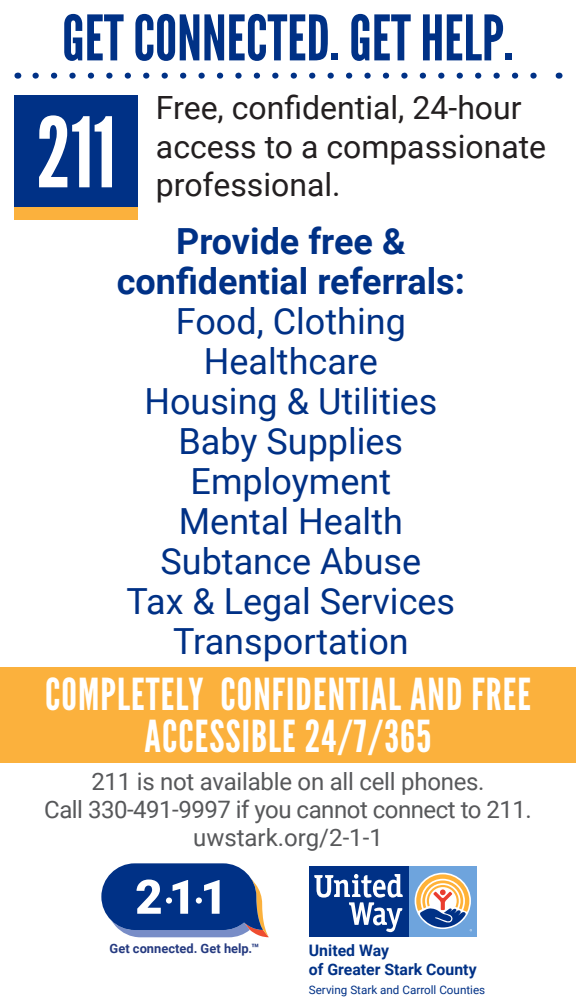
<style>
.page{position:relative;width:576px;height:1008px;background:#fff}
.page>*{position:absolute;margin:0;border:0;box-sizing:border-box;transform-origin:0 0}
.t1{font:96.8px "League Gothic";color:#fff}
.t2{font:62.8px "League Gothic";color:#003186}
.t3{font:44px/42px "League Gothic";letter-spacing:.025em;color:#fff;text-align:center}
.t4{font:36px "Roboto";color:#003186}
.t5{font:700 36px/40px "Roboto";color:#003186;text-align:center}
.t6{font:32px/38.4px "Roboto";color:#231f20}
.t7{font:24px/28px "Roboto";letter-spacing:-.01em;color:#57585a;text-align:center}
.t8{font:700 16px/19.2px "Roboto";color:#003186}
.t9{font:700 12.8px "Roboto";color:#253a80}
.t10{font:11.6px "Roboto";color:#003186}
</style>
<div class="page">
<div style="left:14px;top:95px;width:124px;height:125px;background:#003186"></div>
<div style="left:14px;top:207px;width:124px;height:13px;background:#fbb13d"></div>
<svg style="left:35px;top:73px;width:502px;height:6px"></svg>
<div style="left:0;top:667px;width:576px;height:96px;background:#fbb13d"></div>
<svg style="left:101px;top:863px;width:168px;height:74px"></svg>
<div style="left:166px;top:897px;width:6px;height:7px;background:#fff;border-radius:3px"></div>
<div style="left:196px;top:897px;width:6px;height:7px;background:#fff;border-radius:3px"></div>
<div style="left:409px;top:866px;width:68px;height:71px;background:#6ea4dd"></div>
<div style="left:309px;top:866px;width:100px;height:71px;background:#003186"></div>
<svg style="left:314px;top:874px;width:89px;height:58px"></svg>
<svg style="left:416px;top:874px;width:56px;height:57px"></svg>
<p class="t2" style="left:62px;top:1px;width:453px">GET CONNECTED. GET HELP.</p>
<p class="t6" style="left:156px;top:88px;width:392px">Free, confidential, 24-hour access to a compassionate professional.</p>
<p class="t5" style="left:117px;top:220px;width:350px">Provide free &amp; confidential referrals:</p>
<p class="t4" style="left:176px;top:296px;width:231px">Food, Clothing</p>
<p class="t4" style="left:204px;top:336px;width:175px">Healthcare</p>
<p class="t4" style="left:144px;top:376px;width:295px">Housing &amp; Utilities</p>
<p class="t4" style="left:179px;top:416px;width:226px">Baby Supplies</p>
<p class="t4" style="left:191px;top:456px;width:202px">Employment</p>
<p class="t4" style="left:179px;top:496px;width:226px">Mental Health</p>
<p class="t4" style="left:161px;top:536px;width:262px">Subtance Abuse</p>
<p class="t4" style="left:127px;top:576px;width:330px">Tax &amp; Legal Services</p>
<p class="t4" style="left:173px;top:616px;width:237px">Transportation</p>
<p class="t3" style="left:45px;top:673px;width:487px">COMPLETELY CONFIDENTIAL AND FREE<br>ACCESSIBLE 24/7/365</p>
<p class="t7" style="left:44px;top:767px;width:489px">211 is not available on all cell phones.<br>Call 330-491-9997 if you cannot connect to 211. uwstark.org/2-1-1</p>
<p class="t1" style="left:36px;top:95px;width:81px">211</p>
<p class="t9" style="left:110px;top:939px;width:151px">Get connected. Get help.™</p>
<p class="t8" style="left:309px;top:940px;width:169px">United Way<br>of Greater Stark County</p>
<p class="t10" style="left:309px;top:982px;width:178px">Serving Stark and Carroll Counties</p>
</div>
